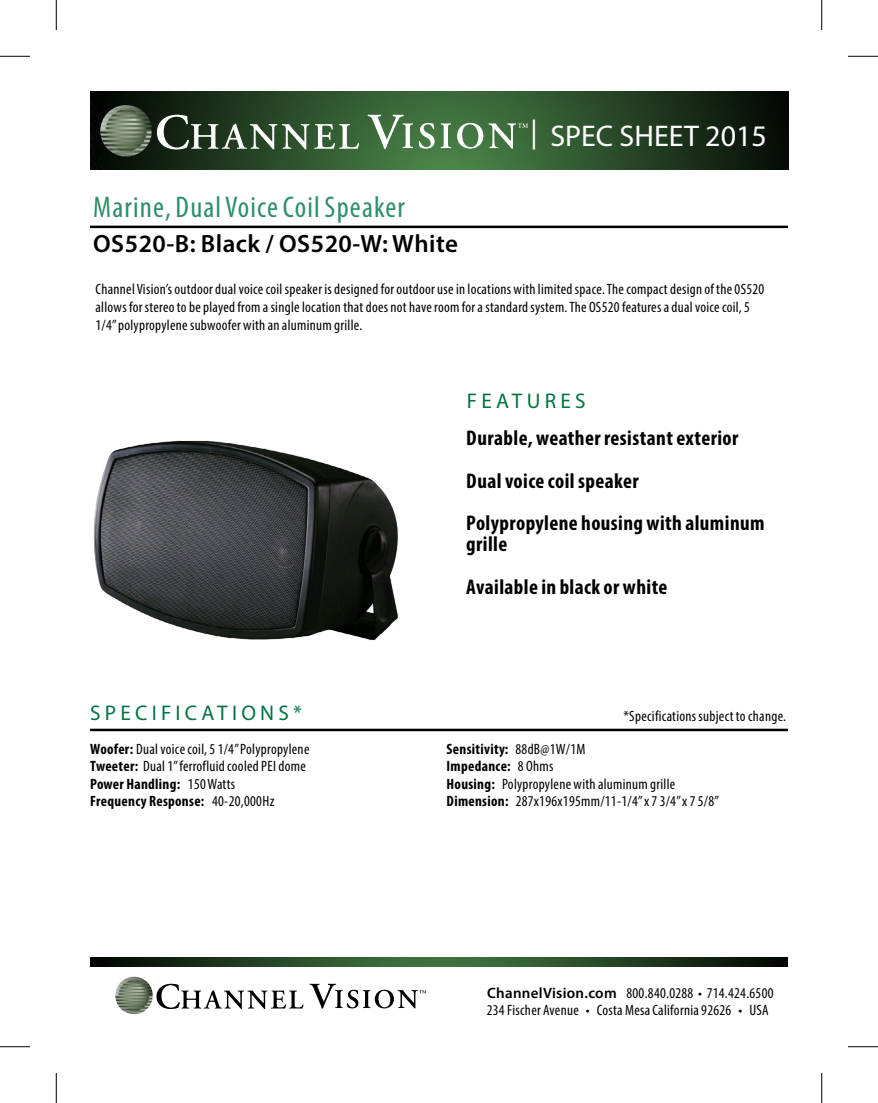
<style>
.page{position:relative;width:878px;height:1103px;background:#fff}
.page>*{position:absolute;margin:0;border:0;box-sizing:border-box;transform-origin:0 0}
.t1{font:condensed 30px "Myriad Pro";letter-spacing:.04em;color:#2e8f69}
.t2{font:30px "Myriad Pro";color:#fff}
.t3{font:600 25px "Myriad Pro";letter-spacing:.02em;color:#000}
.t4{font:700 condensed 21.25px/42.5px "Myriad Pro";letter-spacing:.02em;color:#000}
.t5{font:21.25px "Myriad Pro";letter-spacing:.2em;color:#007340}
.t6{font:condensed 15px/17.5px "Myriad Pro";letter-spacing:.02em;color:#000}
.s1{font-weight:700}
.s2{font-weight:600;font-stretch:normal}
</style>
<div class="page">
<img style="left:90px;top:91px;width:698px;height:78px">
<img style="left:90px;top:957px;width:697px;height:9px">
<svg style="left:157px;top:115px;width:202px;height:34px;background:#566d55"></svg>
<svg style="left:367px;top:115px;width:46px;height:34px"></svg>
<svg style="left:419px;top:123px;width:15px;height:26px"></svg>
<svg style="left:440px;top:123px;width:11px;height:25px"></svg>
<svg style="left:457px;top:123px;width:71px;height:26px"></svg>
<img style="left:100px;top:105px;width:51px;height:51px">
<svg style="left:156px;top:983px;width:147px;height:26px"></svg>
<svg style="left:309px;top:983px;width:117px;height:25px"></svg>
<img style="left:115px;top:976px;width:38px;height:38px">
<hr style="left:90px;top:226px;width:698px;height:2px;background:#000">
<hr style="left:90px;top:728px;width:698px;height:3px;background:#000">
<img style="left:93px;top:440px;width:306px;height:201px">
<hr style="left:0;top:1046px;width:30px;height:1px;background:#000">
<hr style="left:56px;top:1072px;width:1px;height:30px;background:#000">
<hr style="left:0;top:56px;width:30px;height:1px;background:#000">
<hr style="left:56px;top:0;width:1px;height:30px;background:#000">
<hr style="left:848px;top:56px;width:30px;height:1px;background:#000">
<hr style="left:821px;top:0;width:1px;height:30px;background:#000">
<hr style="left:848px;top:1046px;width:30px;height:1px;background:#000">
<hr style="left:821px;top:1072px;width:1px;height:30px;background:#000">
<h1 class="t1" style="left:93px;top:194px;width:313px">Marine, Dual Voice Coil Speaker</h1>
<h2 class="t3" style="left:93px;top:233px;width:366px">OS520-B: Black / OS520-W: White</h2>
<h1 class="t2" style="left:530px;top:123px;width:238px">| SPEC SHEET 2015</h1>
<p class="t6" style="left:95px;top:282px;width:670px">Channel Vision’s outdoor dual voice coil speaker is designed for outdoor use in locations with limited space. The compact design of the 0S520 allows for stereo to be played from a single location that does not have room for a standard system. The OS520 features a dual voice coil, 5<br>1/4” polypropylene subwoofer with an aluminum grille.</p>
<h3 class="t5" style="left:467px;top:392px;width:120px">FEATURES</h3>
<h3 class="t5" style="left:90px;top:704px;width:213px">SPECIFICATIONS*</h3>
<h3 class="t4" style="left:466px;top:418px;width:300px">Durable, weather resistant exterior<br>Dual voice coil speaker<br>Polypropylene housing with aluminum</h3>
<h3 class="t4" style="left:466px;top:525px;width:203px">grille<br>Available in black or white</h3>
<p class="t6" style="left:623px;top:708px;width:164px">*Specifications subject to change.</p>
<p class="t6" style="left:90px;top:741px;width:221px"><span class="s1">Woofer:</span> Dual voice coil, 5 1/4” Polypropylene <span class="s1">Tweeter:</span> Dual 1” ferrofluid cooled PEI dome <span class="s1">Power Handling:</span> 150 Watts<br><span class="s1">Frequency Response:</span> 40-20,000Hz</p>
<p class="t6" style="left:446px;top:741px;width:274px"><span class="s1">Sensitivity:</span> 88dB@1W/1M<br><span class="s1">Impedance:</span> 8 Ohms<br><span class="s1">Housing:</span> Polypropylene with aluminum grille <span class="s1">Dimension:</span> 287x196x195mm/11-1/4” x 7 3/4” x 7 5/8”</p>
<p class="t6" style="left:487px;top:985px;width:288px"><span class="s2">ChannelVision.com</span> 800.840.0288 • 714.424.6500<br>234 Fischer Avenue • Costa Mesa California 92626 • USA</p>
</div>
